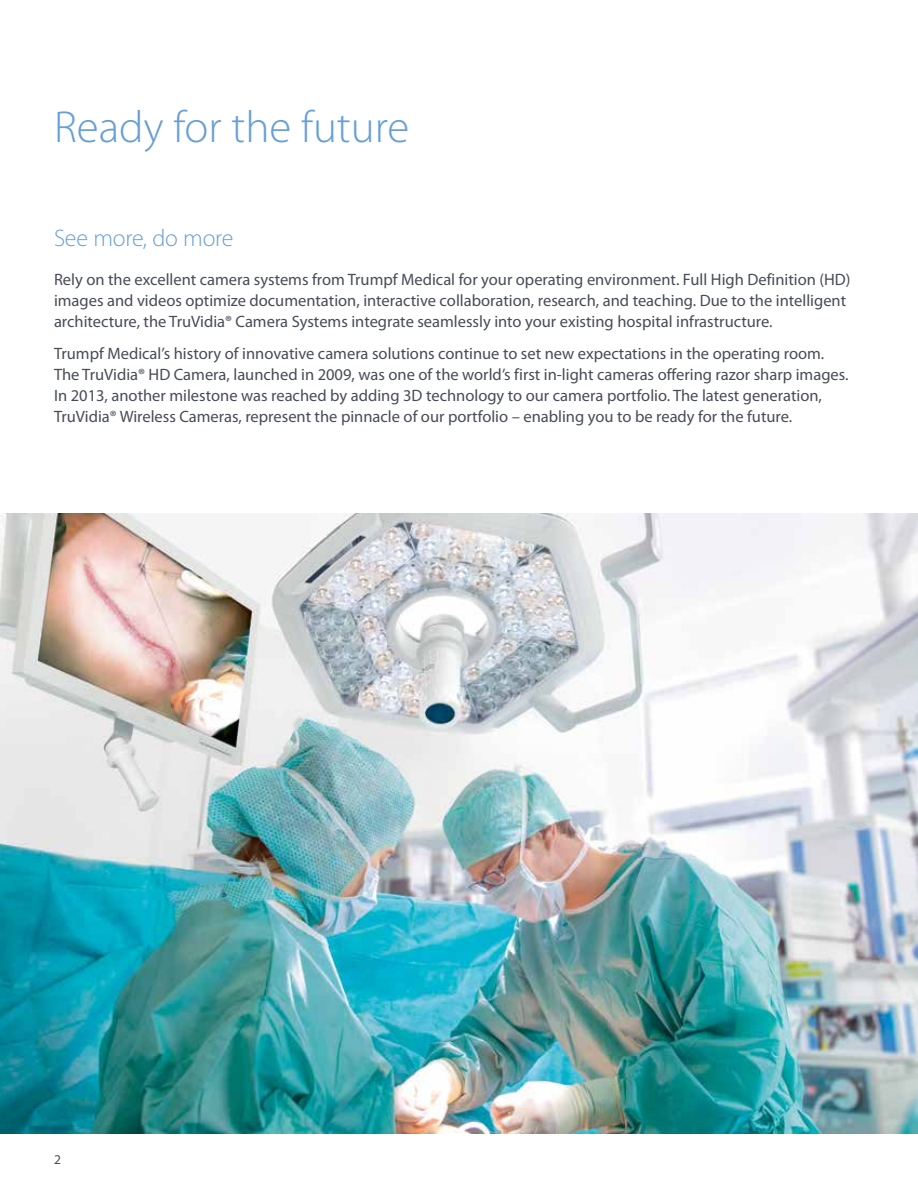
<style>
.page{position:relative;width:918px;height:1188px;background:#fff}
.page>*{position:absolute;margin:0;border:0;box-sizing:border-box;transform-origin:0 0}
.t1{font:300 45px "Myriad Pro";color:#669fd5}
.t2{font:300 24px "Myriad Pro";letter-spacing:-.01em;color:#669fd5}
.t3{font:16.5px/21px "Myriad Pro";color:#474c55}
.t4{font:13.5px "Myriad Pro";color:#474c55}
</style>
<div class="page">
<img style="left:0;top:513px;width:918px;height:621px">
<h1 class="t1" style="left:54px;top:102px;width:357px">Ready for the future</h1>
<h2 class="t2" style="left:54px;top:225px;width:181px">See more, do more</h2>
<p class="t3" style="left:54px;top:269px;width:798px">Rely on the excellent camera systems from Trumpf Medical for your operating environment. Full High Definition (HD) images and videos optimize documentation, interactive collaboration, research, and teaching. Due to the intelligent architecture, the TruVidia® Camera Systems integrate seamlessly into your existing hospital infrastructure.</p>
<p class="t3" style="left:54px;top:343px;width:796px">Trumpf Medical’s history of innovative camera solutions continue to set new expectations in the operating room.<br>The TruVidia® HD Camera, launched in 2009, was one of the world’s first in-light cameras offering razor sharp images.<br>In 2013, another milestone was reached by adding 3D technology to our camera portfolio. The latest generation, TruVidia® Wireless Cameras, represent the pinnacle of our portfolio – enabling you to be ready for the future.</p>
<p class="t4" style="left:54px;top:1152px;width:8px">2</p>
</div>
